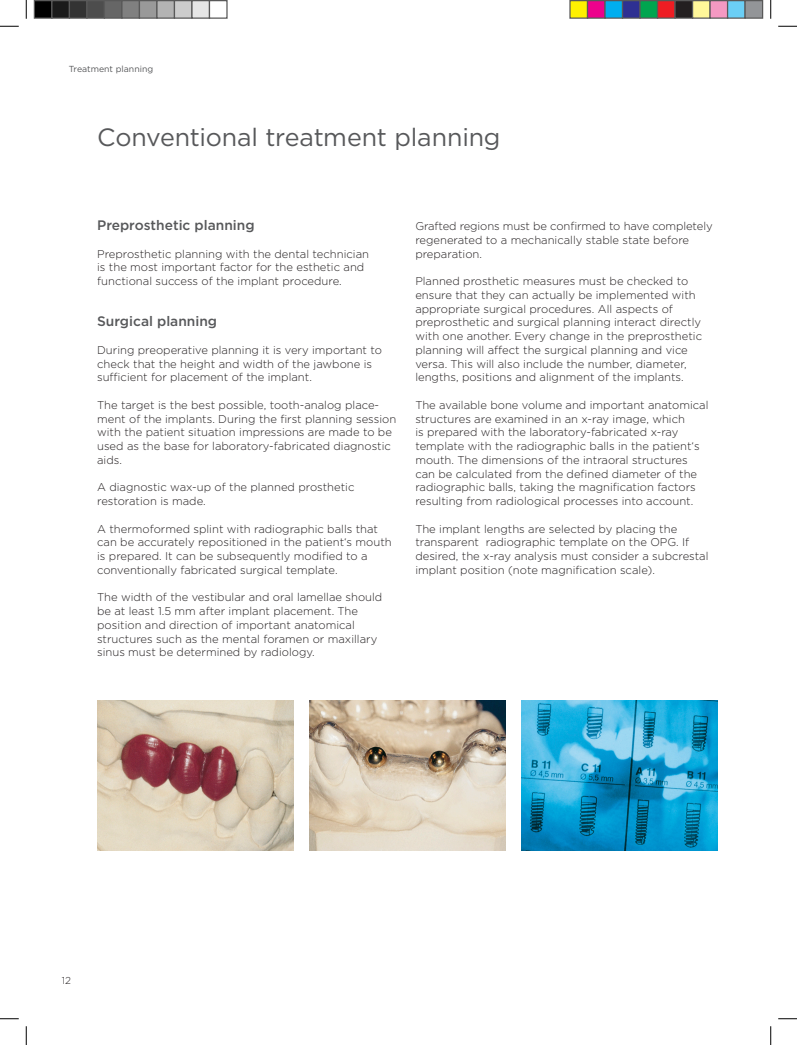
<style>
.page{position:relative;width:797px;height:1045px;background:#fff}
.page>*{position:absolute;margin:0;border:0;box-sizing:border-box;transform-origin:0 0}
.t1{font:25px "Gotham";letter-spacing:-.005em;color:#57585a}
.t2{font:500 13.75px "Gotham";color:#57585a}
.t3{font:300 11.25px/13.8px "Gotham";color:#231f20}
.t4{font:300 10px "Gotham";color:#231f20}
.t5{font:8.75px "Gotham";color:#57585a}
</style>
<div class="page">
<img style="left:97px;top:700px;width:196px;height:150px">
<img style="left:521px;top:700px;width:196px;height:150px">
<img style="left:309px;top:700px;width:196px;height:150px">
<svg style="left:0;top:25px;width:19px;height:2px"></svg>
<svg style="left:778px;top:25px;width:19px;height:2px"></svg>
<svg style="left:0;top:1018px;width:19px;height:1px"></svg>
<svg style="left:778px;top:1018px;width:19px;height:1px"></svg>
<svg style="left:25px;top:0;width:2px;height:19px"></svg>
<svg style="left:25px;top:1026px;width:2px;height:19px"></svg>
<svg style="left:770px;top:0;width:1px;height:19px"></svg>
<svg style="left:770px;top:1026px;width:1px;height:19px"></svg>
<div style="left:34px;top:1px;width:18px;height:17px;background:#000"></div>
<div style="left:34px;top:0;width:18px;height:19px;border:1px solid #595959"></div>
<div style="left:52px;top:1px;width:17px;height:17px;background:#1a1a1a"></div>
<div style="left:51px;top:0;width:19px;height:19px;border:1px solid #595959"></div>
<div style="left:69px;top:1px;width:18px;height:17px;background:#333"></div>
<div style="left:69px;top:0;width:19px;height:19px;border:1px solid #595959"></div>
<div style="left:87px;top:1px;width:17px;height:17px;background:#4d4d4d"></div>
<div style="left:86px;top:0;width:19px;height:19px;border:1px solid #595959"></div>
<div style="left:104px;top:1px;width:18px;height:17px;background:#666"></div>
<div style="left:104px;top:0;width:18px;height:19px;border:1px solid #595959"></div>
<div style="left:122px;top:1px;width:17px;height:17px;background:#808080"></div>
<div style="left:121px;top:0;width:19px;height:19px;border:1px solid #595959"></div>
<div style="left:139px;top:1px;width:18px;height:17px;background:#999"></div>
<div style="left:139px;top:0;width:19px;height:19px;border:1px solid #595959"></div>
<div style="left:157px;top:1px;width:17px;height:17px;background:#b3b3b3"></div>
<div style="left:156px;top:0;width:19px;height:19px;border:1px solid #595959"></div>
<div style="left:174px;top:1px;width:18px;height:17px;background:#ccc"></div>
<div style="left:174px;top:0;width:18px;height:19px;border:1px solid #595959"></div>
<div style="left:192px;top:1px;width:17px;height:17px;background:#e6e6e6"></div>
<div style="left:191px;top:0;width:19px;height:19px;border:1px solid #595959"></div>
<div style="left:209px;top:0;width:19px;height:19px;border:1px solid #595959"></div>
<div style="left:570px;top:1px;width:17px;height:17px;background:#fff101"></div>
<div style="left:569px;top:0;width:19px;height:19px;border:1px solid #595959"></div>
<div style="left:587px;top:1px;width:18px;height:17px;background:#ed028c"></div>
<div style="left:587px;top:0;width:18px;height:19px;border:1px solid #595959"></div>
<div style="left:605px;top:1px;width:17px;height:17px;background:#00aeef"></div>
<div style="left:604px;top:0;width:19px;height:19px;border:1px solid #595959"></div>
<div style="left:622px;top:1px;width:18px;height:17px;background:#2e3092"></div>
<div style="left:622px;top:0;width:18px;height:19px;border:1px solid #595959"></div>
<div style="left:640px;top:1px;width:17px;height:17px;background:#00a54f"></div>
<div style="left:639px;top:0;width:19px;height:19px;border:1px solid #595959"></div>
<div style="left:657px;top:1px;width:18px;height:17px;background:#ee1d23"></div>
<div style="left:657px;top:0;width:18px;height:19px;border:1px solid #595959"></div>
<div style="left:675px;top:1px;width:17px;height:17px;background:#231f20"></div>
<div style="left:674px;top:0;width:19px;height:19px;border:1px solid #595959"></div>
<div style="left:692px;top:1px;width:18px;height:17px;background:#fff79a"></div>
<div style="left:692px;top:0;width:18px;height:19px;border:1px solid #595959"></div>
<div style="left:710px;top:1px;width:17px;height:17px;background:#f499c2"></div>
<div style="left:709px;top:0;width:19px;height:19px;border:1px solid #595959"></div>
<div style="left:727px;top:1px;width:18px;height:17px;background:#6bcff6"></div>
<div style="left:727px;top:0;width:18px;height:19px;border:1px solid #595959"></div>
<div style="left:745px;top:1px;width:17px;height:17px;background:#939598"></div>
<div style="left:744px;top:0;width:19px;height:19px;border:1px solid #595959"></div>
<p class="t5" style="left:69px;top:64px;width:86px">Treatment planning</p>
<h1 class="t1" style="left:97px;top:121px;width:405px">Conventional treatment planning</h1>
<p class="t2" style="left:97px;top:216px;width:159px">Preprosthetic planning</p>
<p class="t3" style="left:97px;top:246px;width:273px">Preprosthetic planning with the dental technician is the most important factor for the esthetic and functional success of the implant procedure.</p>
<p class="t2" style="left:97px;top:312px;width:121px">Surgical planning</p>
<p class="t3" style="left:97px;top:343px;width:286px">During preoperative planning it is very important to check that the height and width of the jawbone is sufficient for placement of the implant.</p>
<p class="t3" style="left:97px;top:398px;width:300px">The target is the best possible, tooth-analog place&shy;ment of the implants. During the first planning session with the patient situation impressions are made to be used as the base for laboratory-fabricated diagnostic aids.</p>
<p class="t3" style="left:97px;top:480px;width:259px">A diagnostic wax-up of the planned prosthetic restoration is made.</p>
<p class="t3" style="left:97px;top:521px;width:296px">A thermoformed splint with radiographic balls that can be accurately repositioned in the patient‘s mouth is prepared. It can be subsequently modified to a conventionally fabricated surgical template.</p>
<p class="t3" style="left:97px;top:590px;width:287px">The width of the vestibular and oral lamellae should be at least 1.5 mm after implant placement. The position and direction of important anatomical structures such as the mental foramen or maxillary sinus must be determined by radiology.</p>
<p class="t3" style="left:415px;top:219px;width:299px">Grafted regions must be confirmed to have completely regenerated to a mechanically stable state before preparation.</p>
<p class="t3" style="left:415px;top:274px;width:288px">Planned prosthetic measures must be checked to ensure that they can actually be implemented with appropriate surgical procedures. All aspects of preprosthetic and surgical planning interact directly with one another. Every change in the preprosthetic planning will affect the surgical planning and vice versa. This will also include the number, diameter, lengths, positions and alignment of the implants.</p>
<p class="t3" style="left:415px;top:398px;width:295px">The available bone volume and important anatomical structures are examined in an x-ray image, which<br>is prepared with the laboratory-fabricated x-ray template with the radiographic balls in the patient‘s mouth. The dimensions of the intraoral structures can be calculated from the defined diameter of the radiographic balls, taking the magnification factors resulting from radiological processes into account.</p>
<p class="t3" style="left:415px;top:521px;width:295px">The implant lengths are selected by placing the transparent radiographic template on the OPG. If desired, the x-ray analysis must consider a subcrestal implant position (note magnification scale).</p>
<p class="t4" style="left:62px;top:974px;width:11px">12</p>
</div>
